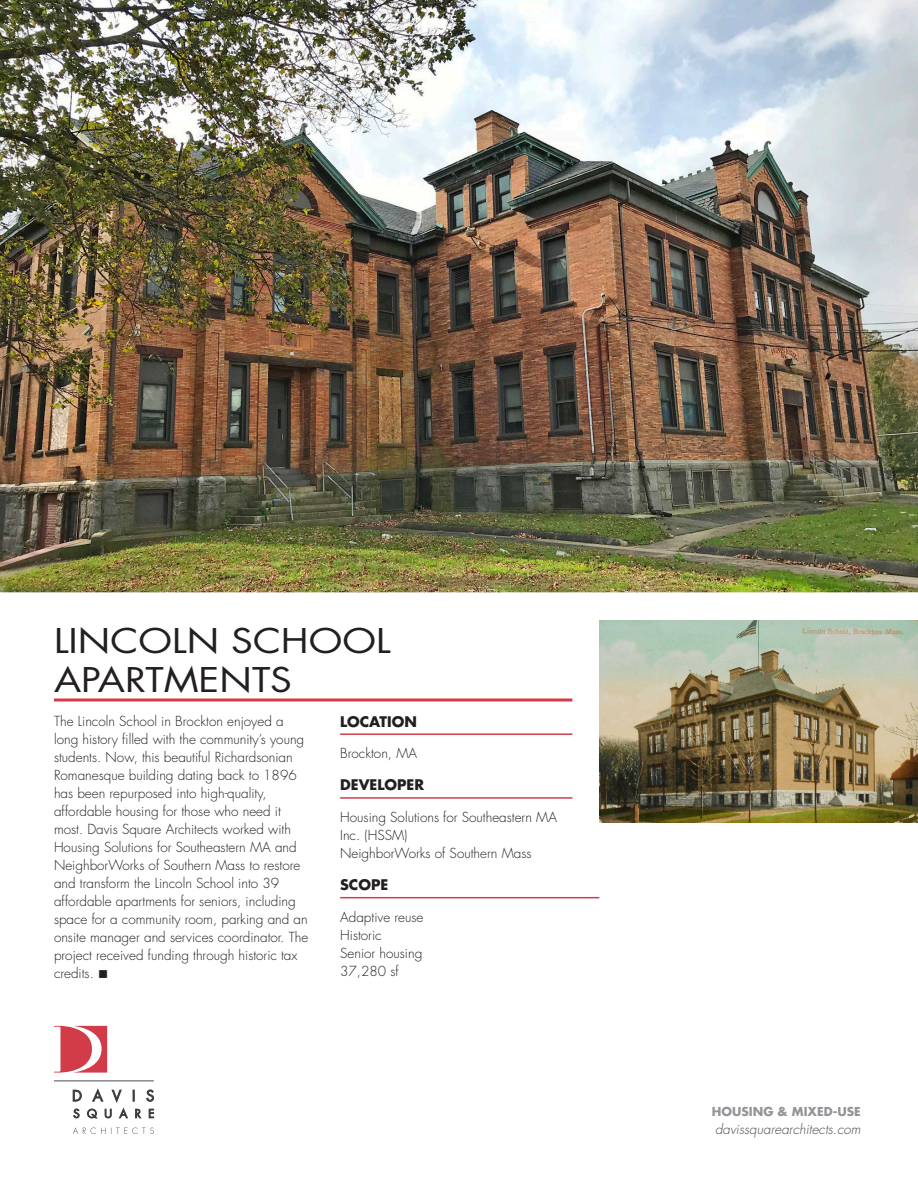
<style>
.page{position:relative;width:918px;height:1188px;background:#fff}
.page>*{position:absolute;margin:0;border:0;box-sizing:border-box;transform-origin:0 0}
.Body_Header_PROJ_SHE{font:33.15px/39px "Futura Std";color:#231f20;scale:1.18 1}
.Body_Copy_LINE_PROJ{font:700 14.25px "Futura Std";color:#231f20}
.Body_Copy_PROJ_SHEET{font:300 13.5px/18px "Futura Std";color:#231f20}
.Web{font:italic 300 13.5px "Futura Std";color:#4b4c4d}
.t1{font:700 12px "Futura Std";color:#939598}
</style>
<div class="page">
<svg style="left:54px;top:1026px;width:53px;height:47px"></svg>
<hr style="left:54px;top:1081px;width:100px;height:1px;background:#4b4c4d">
<svg style="left:73px;top:1089px;width:81px;height:13px"></svg>
<svg style="left:74px;top:1108px;width:80px;height:10px"></svg>
<svg style="left:73px;top:1127px;width:81px;height:7px"></svg>
<img style="left:0;top:0;width:918px;height:592px">
<hr style="left:54px;top:698px;width:518px;height:3px;background:#d23c49">
<hr style="left:340px;top:733px;width:232px;height:2px;background:#d23c49">
<hr style="left:340px;top:797px;width:232px;height:2px;background:#d23c49">
<hr style="left:340px;top:897px;width:259px;height:1px;background:#d23c49">
<img style="left:599px;top:621px;width:319px;height:201px">
<p class="Body_Header_PROJ_SHE" style="left:54px;top:621px;width:287px">LINCOLN SCHOOL<br>APARTMENTS</p>
<p class="Body_Copy_PROJ_SHEET" style="left:54px;top:712px;width:256px">The Lincoln School in Brockton enjoyed a long history filled with the community’s young students. Now, this beautiful Richardsonian Romanesque building dating back to 1896 has been repurposed into high-quality, affordable housing for those who need it most. Davis Square Architects worked with Housing Solutions for Southeastern MA and NeighborWorks of Southern Mass to restore and transform the Lincoln School into 39 affordable apartments for seniors, including space for a community room, parking and an onsite manager and services coordinator. The project received funding through historic tax credits. ■</p>
<p class="Body_Copy_LINE_PROJ" style="left:340px;top:712px;width:78px">LOCATION</p>
<p class="Body_Copy_PROJ_SHEET" style="left:340px;top:745px;width:78px">Brockton, MA</p>
<p class="Body_Copy_LINE_PROJ" style="left:340px;top:776px;width:85px">DEVELOPER</p>
<p class="Body_Copy_PROJ_SHEET" style="left:340px;top:808px;width:218px">Housing Solutions for Southeastern MA<br>Inc. (HSSM)<br>NeighborWorks of Southern Mass</p>
<p class="Body_Copy_LINE_PROJ" style="left:340px;top:875px;width:50px">SCOPE</p>
<p class="Body_Copy_PROJ_SHEET" style="left:340px;top:908px;width:85px">Adaptive reuse<br>Historic<br>Senior housing<br>37,280 sf</p>
<p class="t1" style="left:712px;top:1103px;width:150px">HOUSING &amp; MIXED-USE</p>
<p class="Web" style="left:715px;top:1120px;width:147px">davissquarearchitects.com</p>
</div>
